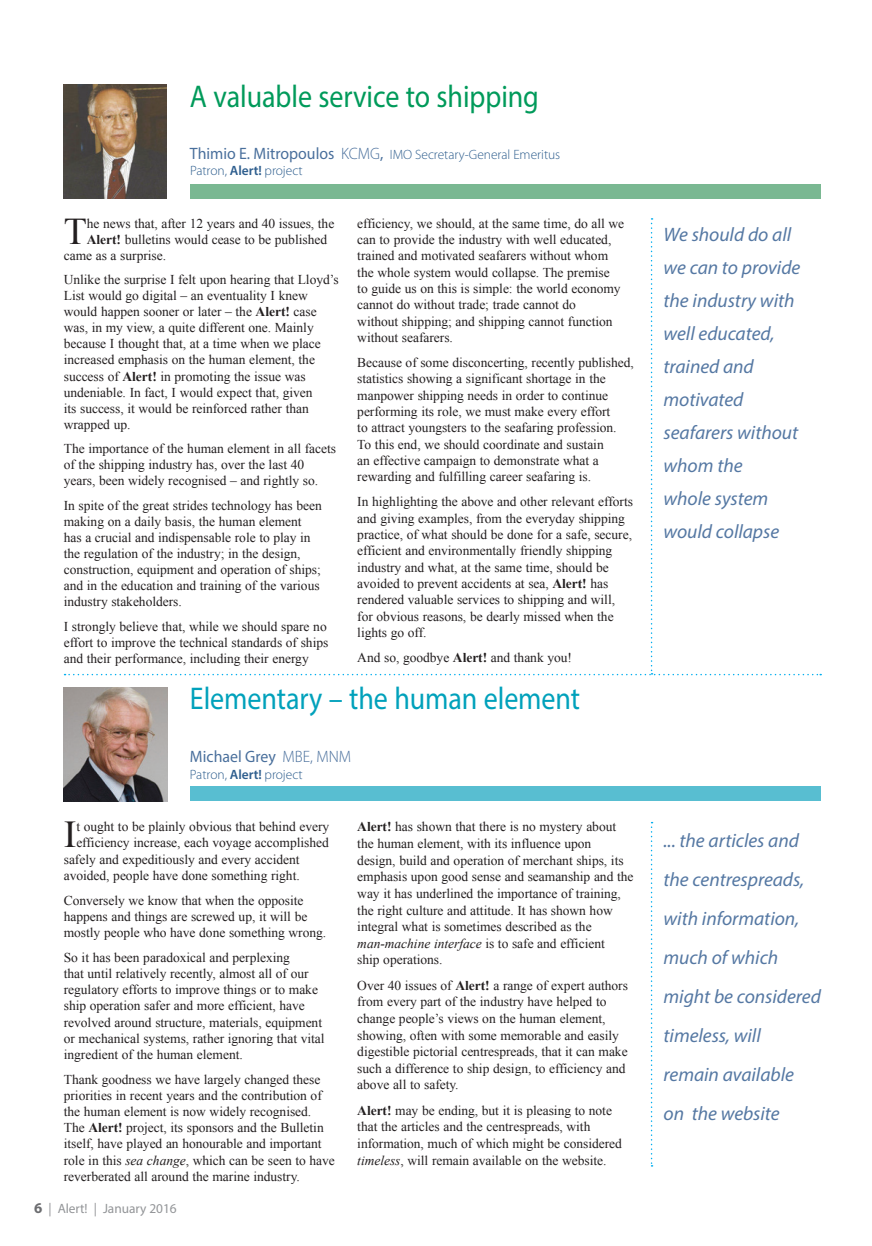
<style>
.page{position:relative;width:872px;height:1246px;background:#fff}
.page>*{position:absolute;margin:0;border:0;box-sizing:border-box;transform-origin:0 0}
.t1{font:37.95px "Times New Roman";color:#231f20}
.t2{font:37.8px "Times New Roman";color:#231f20}
.t3{font:31.5px "Myriad Pro";letter-spacing:-.005em;color:#009a5a;scale:.89 1}
.t4{font:31.5px "Myriad Pro";letter-spacing:-.005em;color:#00a1bb;scale:.89 1}
.t5{font:italic 19.5px/33px "Myriad Pro";letter-spacing:-.005em;color:#5578a3}
.t6{font:16.5px "Myriad Pro";color:#496f9c;scale:.96 1}
.t7{font:13.5px/16.4px "Times New Roman";letter-spacing:-.005em;color:#231f20}
.t8{font:300 13.5px/16.5px "Myriad Pro";letter-spacing:-.005em;color:#2e5e8e}
.t9{font:13.5px "Myriad Pro";letter-spacing:-.005em;color:#939598}
.s1{font-weight:400;font-size:16.5px;color:#496f9c}
.s2{font-size:16.5px;color:#496f9c}
.s3{font-weight:600}
.s4{font-weight:700}
.s5{font-weight:300}
.s6{font-style:italic}
.s7{font-weight:700;font-size:15px;color:#6c6d70}
</style>
<div class="page">
<svg style="left:651px;top:822px;width:1px;height:344px"></svg>
<div style="left:190px;top:184px;width:631px;height:14px;background:#7ab892"></div>
<div style="left:190px;top:787px;width:631px;height:14px;background:#58bed1"></div>
<img style="left:64px;top:84px;width:102px;height:115px">
<img style="left:64px;top:687px;width:104px;height:114px">
<h3 class="t3" style="left:190px;top:77px;width:393px">A valuable service to shipping</h3>
<p class="t8" style="left:190px;top:146px;width:372px"><span class="s1">Thimio E. Mitropoulos</span> <span class="s2">KCMG</span><span class="s1">,</span> IMO Secretary-General Emeritus<br>Patron, <span class="s3">Alert!</span> project</p>
<h2 class="t2" style="left:64px;top:205px;width:25px">T</h2>
<p class="t7" style="left:87px;top:215px;width:249px">he news that, after 12 years and 40 issues, the</p>
<p class="t7" style="left:87px;top:231px;width:242px"><span class="s4">Alert!</span> bulletins would cease to be published</p>
<p class="t7" style="left:64px;top:247px;width:104px">came as a surprise.</p>
<p class="t7" style="left:64px;top:271px;width:276px">Unlike the surprise I felt upon hearing that Lloyd’s List would go digital – an eventuality I knew would happen sooner or later – the <span class="s4">Alert!</span> case was, in my view, a quite different one. Mainly because I thought that, at a time when we place increased emphasis on the human element, the success of <span class="s4">Alert!</span> in promoting the issue was undeniable. In fact, I would expect that, given<br>its success, it would be reinforced rather than wrapped up.</p>
<p class="t7" style="left:64px;top:440px;width:274px">The importance of the human element in all facets of the shipping industry has, over the last 40 years, been widely recognised – and rightly so.</p>
<p class="t7" style="left:64px;top:497px;width:259px">In spite of the great strides technology has been making on a daily basis, the human element has a crucial and indispensable role to play in the regulation of the industry; in the design, construction, equipment and operation of ships; and in the education and training of the various industry stakeholders.</p>
<p class="t7" style="left:64px;top:618px;width:266px;text-align:justify">I strongly believe that, while we should spare no effort to improve the technical standards of ships and their performance, including their energy</p>
<p class="t7" style="left:357px;top:215px;width:268px">efficiency, we should, at the same time, do all we can to provide the industry with well educated, trained and motivated seafarers without whom the whole system would collapse. The premise<br>to guide us on this is simple: the world economy cannot do without trade; trade cannot do<br>without shipping; and shipping cannot function without seafarers.</p>
<p class="t7" style="left:357px;top:354px;width:278px">Because of some disconcerting, recently published, statistics showing a significant shortage in the manpower shipping needs in order to continue performing its role, we must make every effort<br>to attract youngsters to the seafaring profession.<br>To this end, we should coordinate and sustain<br>an effective campaign to demonstrate what a rewarding and fulfilling career seafaring is.</p>
<p class="t7" style="left:357px;top:493px;width:277px">In highlighting the above and other relevant efforts and giving examples, from the everyday shipping practice, of what should be done for a safe, secure, efficient and environmentally friendly shipping industry and what, at the same time, should be avoided to prevent accidents at sea, <span class="s4">Alert!</span> has rendered valuable services to shipping and will, for obvious reasons, be dearly missed when the lights go off.</p>
<p class="t7" style="left:357px;top:649px;width:216px">And so, goodbye <span class="s4">Alert!</span> and thank you!</p>
<h3 class="t4" style="left:190px;top:679px;width:440px">Elementary – the human element</h3>
<p class="t6" style="left:190px;top:746px;width:169px">Michael Grey <span class="s5">MBE, MNM</span></p>
<p class="t8" style="left:190px;top:766px;width:114px">Patron, <span class="s3">Alert!</span> project</p>
<h1 class="t1" style="left:64px;top:809px;width:14px">I</h1>
<p class="t7" style="left:76px;top:818px;width:254px">t ought to be plainly obvious that behind every</p>
<p class="t7" style="left:76px;top:834px;width:254px">efficiency increase, each voyage accomplished</p>
<p class="t7" style="left:64px;top:851px;width:237px">safely and expeditiously and every accident</p>
<p class="t7" style="left:64px;top:867px;width:237px">avoided, people have done something right.</p>
<p class="t7" style="left:64px;top:892px;width:264px">Conversely we know that when the opposite happens and things are screwed up, it will be mostly people who have done something wrong.</p>
<p class="t7" style="left:64px;top:949px;width:262px">So it has been paradoxical and perplexing<br>that until relatively recently, almost all of our regulatory efforts to improve things or to make ship operation safer and more efficient, have revolved around structure, materials, equipment or mechanical systems, rather ignoring that vital ingredient of the human element.</p>
<p class="t7" style="left:64px;top:1071px;width:272px">Thank goodness we have largely changed these priorities in recent years and the contribution of the human element is now widely recognised.<br>The <span class="s4">Alert!</span> project, its sponsors and the Bulletin itself, have played an honourable and important role in this <span class="s6">sea change</span>, which can be seen to have reverberated all around the marine industry.</p>
<p class="t9" style="left:34px;top:1200px;width:144px"><span class="s7">6</span> | Alert! | January 2016</p>
<p class="t7" style="left:357px;top:818px;width:278px"><span class="s4">Alert!</span> has shown that there is no mystery about the human element, with its influence upon<br>design, build and operation of merchant ships, its emphasis upon good sense and seamanship and the way it has underlined the importance of training, the right culture and attitude. It has shown how integral what is sometimes described as the <span class="s6">man-machine interface</span> is to safe and efficient<br>ship operations.</p>
<p class="t7" style="left:357px;top:976px;width:272px">Over 40 issues of <span class="s4">Alert!</span> a range of expert authors from every part of the industry have helped to change people’s views on the human element, showing, often with some memorable and easily digestible pictorial centrespreads, that it can make such a difference to ship design, to efficiency and above all to safety.</p>
<p class="t7" style="left:357px;top:1101px;width:266px"><span class="s4">Alert!</span> may be ending, but it is pleasing to note that the articles and the centrespreads, with information, much of which might be considered <span class="s6">timeless</span>, will remain available on the website.</p>
<h3 class="t5" style="left:663px;top:218px;width:138px">We should do all we can to provide the industry with well educated, trained and motivated seafarers without whom the<br>whole system would collapse</h3>
<h3 class="t5" style="left:663px;top:821px;width:159px;line-height:39px">... the articles and the centrespreads, with information, much of which might be considered timeless, will remain available<br>on the website</h3>
</div>
